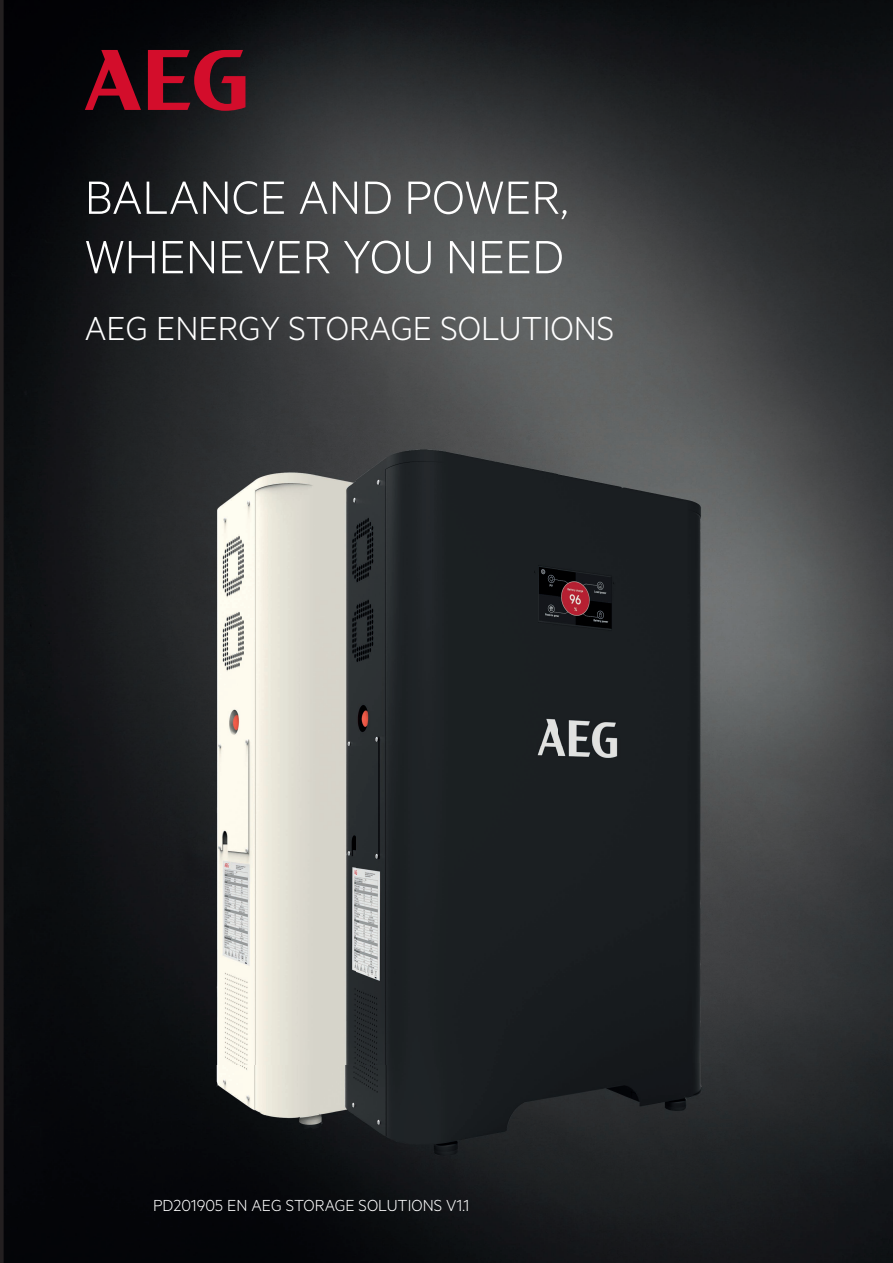
<style>
.page{position:relative;width:893px;height:1263px;background:#fff}
.page>*{position:absolute;margin:0;border:0;box-sizing:border-box;transform-origin:0 0}
.t1{font:300 52.5px/59.4px "Metric";color:#fff}
.t2{font:300 37.5px "Metric";color:#fff}
.t3{font:300 18px "Metric";color:#fff}
</style>
<div class="page">
<img style="left:4px;top:0;width:889px;height:1263px">
<svg style="left:85px;top:50px;width:56px;height:60px;background:#5e0918"></svg>
<svg style="left:148px;top:50px;width:97px;height:61px;background:#740f20"></svg>
<img style="left:153px;top:429px;width:606px;height:740px">
<h1 class="t1" style="left:85px;top:165px;width:485px">BALANCE AND POWER,<br>WHENEVER YOU NEED</h1>
<h2 class="t2" style="left:85px;top:307px;width:531px">AEG ENERGY STORAGE SOLUTIONS</h2>
<p class="t3" style="left:153px;top:1195px;width:318px">PD201905 EN AEG STORAGE SOLUTIONS V1.1</p>
</div>
